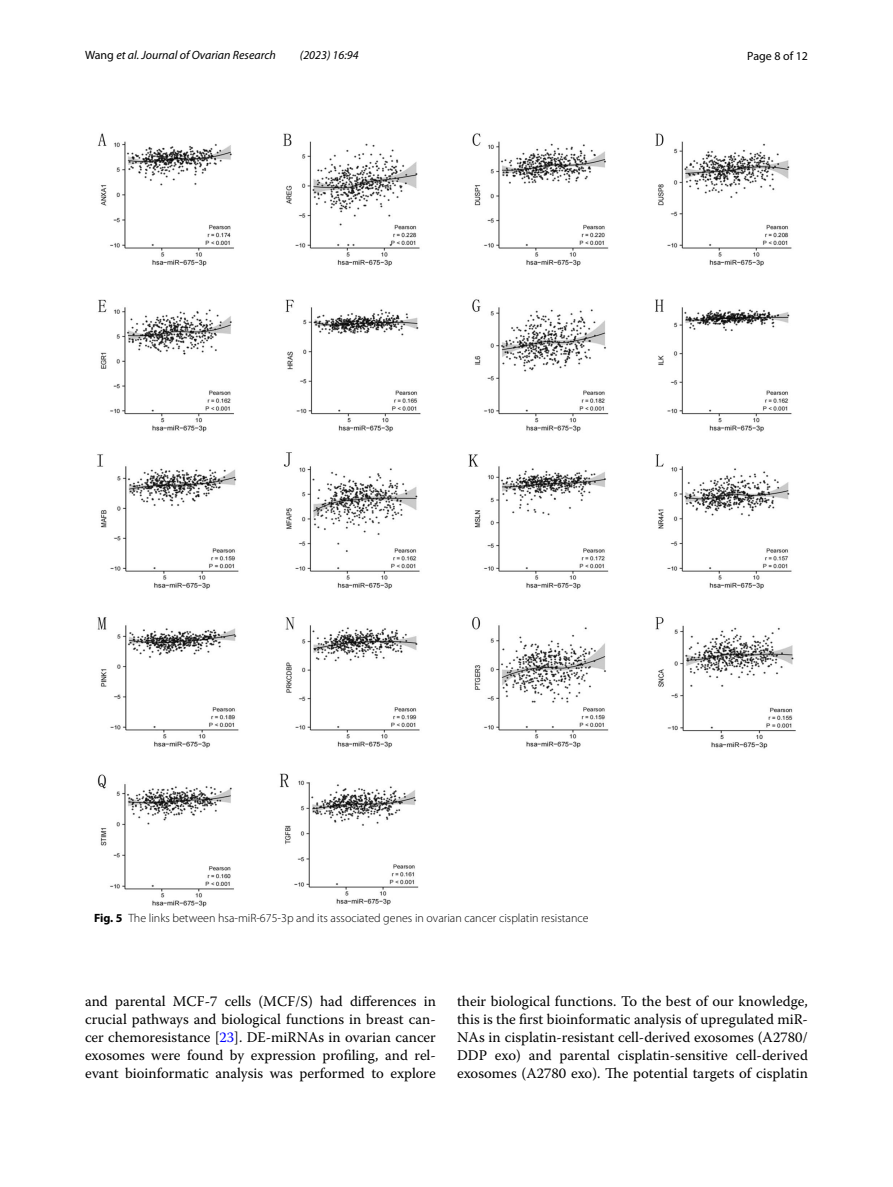
<style>
.page{position:relative;width:893px;height:1187px;background:#fff}
.page>*{position:absolute;margin:0;border:0;box-sizing:border-box;transform-origin:0 0}
.t1{font:14.7px/18px "Warnock Pro";color:#000;text-align:justify}
.t2{font:300 12px "Myriad Pro";color:#000}
.t3{font:italic 12px "Myriad Pro";color:#000}
.t4{font:12px "Myriad Pro";color:#000}
.s1{font-style:normal}
.s2{font-weight:700}
.s3{color:#00f}
</style>
<div class="page">
<img style="left:97px;top:133px;width:699px;height:774px">
<p class="t3" style="left:85px;top:48px;width:192px"><span class="s1">Wang</span> et al. Journal of Ovarian Research</p>
<p class="t3" style="left:300px;top:48px;width:60px">(2023) 16:94</p>
<p class="t4" style="left:747px;top:48px;width:62px">Page 8 of 12</p>
<p class="t2" style="left:94px;top:911px;width:496px"><span class="s2">Fig. 5</span> The links between hsa-miR-675-3p and its associated genes in ovarian cancer cisplatin resistance</p>
<p class="t1" style="left:85px;top:991px;width:352px">and parental MCF-7 cells (MCF/S) had differences in crucial pathways and biological functions in breast can&shy;cer chemoresistance [<span class="s3">23</span>]. DE-miRNAs in ovarian cancer exosomes were found by expression profiling, and rel&shy;evant bioinformatic analysis was performed to explore</p>
<p class="t1" style="left:457px;top:991px;width:352px">their biological functions. To the best of our knowledge, this is the first bioinformatic analysis of upregulated miR-NAs in cisplatin-resistant cell-derived exosomes (A2780/ DDP exo) and parental cisplatin-sensitive cell-derived exosomes (A2780 exo). The potential targets of cisplatin</p>
</div>
